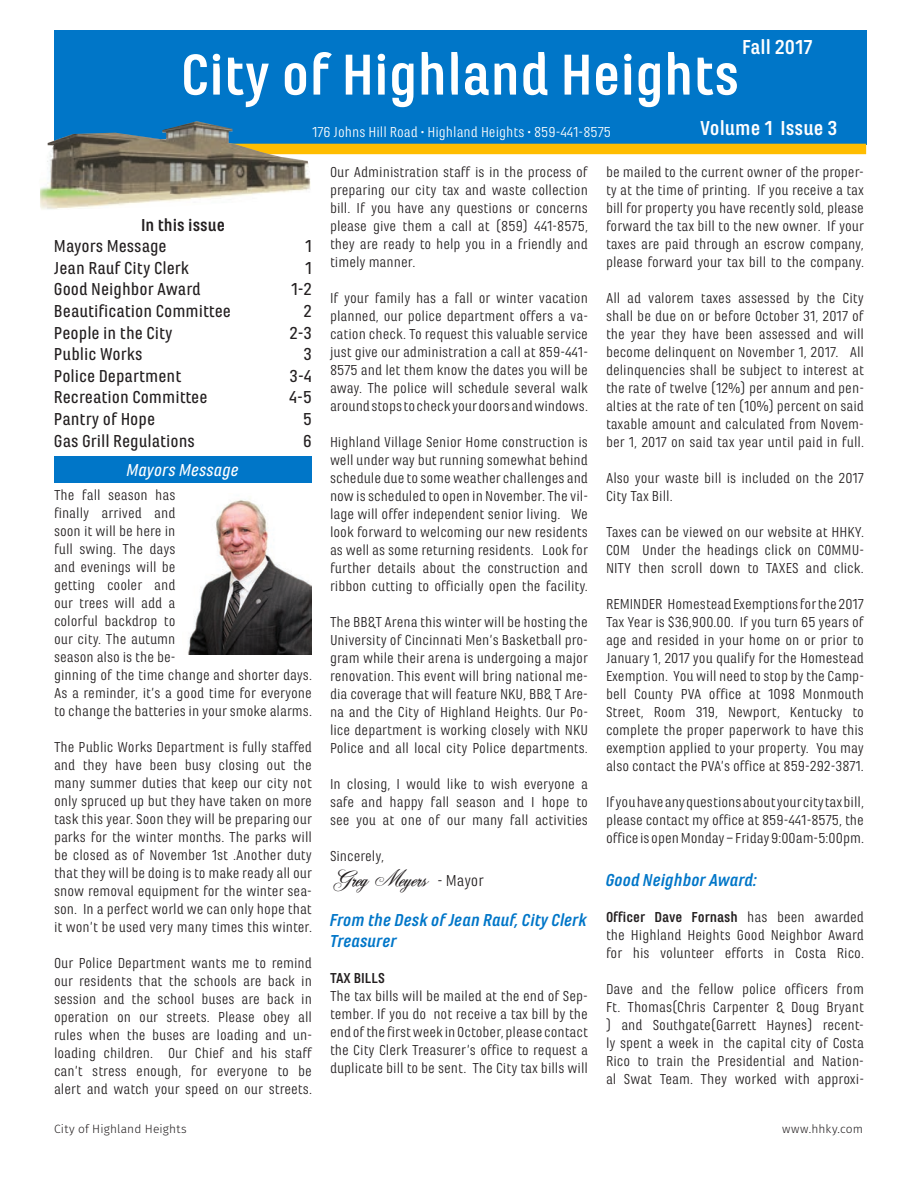
<style>
.page{position:relative;width:918px;height:1188px;background:#fff}
.page>*{position:absolute;margin:0;border:0;box-sizing:border-box;transform-origin:0 0}
.t1{font:700 60px "Marianina Wd FY";color:#fff}
.t2{font:700 21px "Marianina Wd FY";color:#fff}
.t3{font:21px "Ancestory SF";color:#231f20}
.t4{font:500 18px "Marianina Wd FY";color:#231f20}
.t5{font:italic 700 18px/21.6px "Marianina Wd FY";color:#0076c8}
.t6{font:italic 500 18px "Marianina Wd FY";color:#fff}
.t7{font:700 18px "Marianina Wd FY";color:#231f20}
.t8{font:15px/18px "Marianina Wd FY";color:#231f20;text-align:justify}
.t9{font:15px "Marianina Wd FY";color:#fff}
.t10{font:700 15px "Marianina Wd FY";color:#231f20}
.t11{font:300 12px "Fira Sans";letter-spacing:.015em;color:#231f20}
.s1{font-family:"Marianina Wd FY";font-size:16.5px}
.s2{font-weight:700}
</style>
<div class="page">
<div style="left:54px;top:30px;width:812px;height:115px;background:#0076c8"></div>
<div style="left:225px;top:144px;width:641px;height:10px;background:#ffbd00"></div>
<img style="left:40px;top:121px;width:272px;height:89px">
<div style="left:54px;top:456px;width:258px;height:27px;background:#0076c8"></div>
<img style="left:188px;top:499px;width:124px;height:155px">
<h2 class="t2" style="left:742px;top:36px;width:72px">Fall 2017</h2>
<h1 class="t1" style="left:181px;top:42px;width:560px">City of Highland Heights</h1>
<p class="t9" style="left:312px;top:123px;width:301px">176 Johns Hill Road • Highland Heights • 859-441-8575</p>
<h2 class="t2" style="left:700px;top:117px;width:139px">Volume 1 Issue 3</h2>
<p class="t7" style="left:141px;top:215px;width:85px">In this issue</p>
<p class="t4" style="left:54px;top:237px;width:114px">Mayors Message</p>
<p class="t4" style="left:305px;top:237px;width:8px">1</p>
<p class="t4" style="left:54px;top:258px;width:137px">Jean Rauf City Clerk</p>
<p class="t4" style="left:305px;top:258px;width:8px">1</p>
<p class="t4" style="left:54px;top:280px;width:148px">Good Neighbor Award</p>
<p class="t4" style="left:291px;top:280px;width:22px">1-2</p>
<p class="t4" style="left:54px;top:301px;width:179px">Beautification Committee</p>
<p class="t4" style="left:304px;top:301px;width:10px">2</p>
<p class="t4" style="left:54px;top:323px;width:120px">People in the City</p>
<p class="t4" style="left:289px;top:323px;width:24px">2-3</p>
<p class="t4" style="left:54px;top:345px;width:90px">Public Works</p>
<p class="t4" style="left:304px;top:345px;width:10px">3</p>
<p class="t4" style="left:54px;top:366px;width:129px">Police Department</p>
<p class="t4" style="left:290px;top:366px;width:24px">3-4</p>
<p class="t4" style="left:54px;top:388px;width:155px">Recreation Committee</p>
<p class="t4" style="left:289px;top:388px;width:24px">4-5</p>
<p class="t4" style="left:54px;top:409px;width:103px">Pantry of Hope</p>
<p class="t4" style="left:303px;top:409px;width:10px">5</p>
<p class="t4" style="left:54px;top:431px;width:143px">Gas Grill Regulations</p>
<p class="t4" style="left:303px;top:431px;width:10px">6</p>
<p class="t6" style="left:127px;top:460px;width:114px">Mayors Message</p>
<p class="t8" style="left:54px;top:486px;width:260px;text-align:left">The fall season has<br>finally arrived and<br>soon it will be here in<br>full swing. The days<br>and evenings will be<br>getting cooler and<br>our trees will add a<br>colorful backdrop to<br>our city. The autumn<br>season also is the be-<br>ginning of the time change and shorter days.<br>As a reminder, it’s a good time for everyone to change the batteries in your smoke alarms.</p>
<p class="t8" style="left:54px;top:738px;width:260px">The Public Works Department is fully staffed and they have been busy closing out the many summer duties that keep our city not only spruced up but they have taken on more task this year. Soon they will be preparing our parks for the winter months. The parks will be closed as of November 1st .Another duty that they will be doing is to make ready all our snow removal equipment for the winter sea&shy;son. In a perfect world we can only hope that it won’t be used very many times this winter.</p>
<p class="t8" style="left:54px;top:954px;width:260px">Our Police Department wants me to remind our residents that the schools are back in session and the school buses are back in operation on our streets. Please obey all rules when the buses are loading and un&shy;loading children. Our Chief and his staff can’t stress enough, for everyone to be alert and watch your speed on our streets.</p>
<p class="t11" style="left:54px;top:1120px;width:134px">City of Highland Heights</p>
<p class="t8" style="left:330px;top:163px;width:260px">Our Administration staff is in the process of preparing our city tax and waste collection bill. If you have any questions or concerns please give them a call at (859) 441-8575, they are ready to help you in a friendly and timely manner.</p>
<p class="t8" style="left:330px;top:289px;width:260px">If your family has a fall or winter vacation planned, our police department offers a va&shy;cation check. To request this valuable service just give our administration a call at 859-441- 8575 and let them know the dates you will be away. The police will schedule several walk around stops to check your doors and windows.</p>
<p class="t8" style="left:330px;top:433px;width:260px">Highland Village Senior Home construction is well under way but running somewhat behind schedule due to some weather challenges and now is scheduled to open in November. The vil&shy;lage will offer independent senior living. We look forward to welcoming our new residents as well as some returning residents. Look for further details about the construction and ribbon cutting to officially open the facility.</p>
<p class="t8" style="left:330px;top:613px;width:260px">The BB&amp;T Arena this winter will be hosting the University of Cincinnati Men’s Basketball pro&shy;gram while their arena is undergoing a major renovation. This event will bring national me&shy;dia coverage that will feature NKU, BB&amp; T Are&shy;na and the City of Highland Heights. Our Po&shy;lice department is working closely with NKU Police and all local city Police departments.</p>
<p class="t8" style="left:330px;top:775px;width:260px">In closing, I would like to wish everyone a safe and happy fall season and I hope to see you at one of our many fall activities</p>
<p class="t8" style="left:330px;top:847px;width:56px">Sincerely,</p>
<h2 class="t3" style="left:330px;top:866px;width:155px">Greg Meyers <span class="s1">- Mayor</span></h2>
<p class="t5" style="left:330px;top:909px;width:259px">From the Desk of Jean Rauf, City Clerk<br>Treasurer</p>
<p class="t10" style="left:330px;top:970px;width:56px">TAX BILLS</p>
<p class="t8" style="left:330px;top:987px;width:260px">The tax bills will be mailed at the end of Sep&shy;tember. If you do not receive a tax bill by the end of the first week in October, please contact the City Clerk Treasurer’s office to request a duplicate bill to be sent. The City tax bills will</p>
<p class="t8" style="left:606px;top:163px;width:260px">be mailed to the current owner of the proper&shy;ty at the time of printing. If you receive a tax bill for property you have recently sold, please forward the tax bill to the new owner. If your taxes are paid through an escrow company, please forward your tax bill to the company.</p>
<p class="t8" style="left:606px;top:289px;width:260px">All ad valorem taxes assessed by the City shall be due on or before October 31, 2017 of the year they have been assessed and will become delinquent on November 1, 2017. All delinquencies shall be subject to interest at the rate of twelve (12%) per annum and pen&shy;alties at the rate of ten (10%) percent on said taxable amount and calculated from Novem&shy;ber 1, 2017 on said tax year until paid in full.</p>
<p class="t8" style="left:606px;top:469px;width:259px">Also your waste bill is included on the 2017<br>City Tax Bill.</p>
<p class="t8" style="left:606px;top:523px;width:260px">Taxes can be viewed on our website at HHKY.<br>COM Under the headings click on COMMU-NITY then scroll down to TAXES and click.</p>
<p class="t8" style="left:606px;top:595px;width:260px">REMINDER Homestead Exemptions for the 2017<br>Tax Year is $36,900.00. If you turn 65 years of age and resided in your home on or prior to January 1, 2017 you qualify for the Homestead Exemption. You will need to stop by the Camp&shy;bell County PVA office at 1098 Monmouth Street, Room 319, Newport, Kentucky to complete the proper paperwork to have this exemption applied to your property. You may also contact the PVA’s office at 859-292-3871.</p>
<p class="t8" style="left:606px;top:793px;width:260px">If you have any questions about your city tax bill, please contact my office at 859-441-8575, the office is open Monday – Friday 9:00am-5:00pm.</p>
<p class="t5" style="left:606px;top:869px;width:153px">Good Neighbor Award:</p>
<p class="t8" style="left:606px;top:908px;width:260px"><span class="s2">Officer Dave Fornash</span> has been awarded the Highland Heights Good Neighbor Award for his volunteer efforts in Costa Rico.</p>
<p class="t8" style="left:606px;top:980px;width:260px">Dave and the fellow police officers from Ft. Thomas(Chris Carpenter &amp; Doug Bryant ) and Southgate(Garrett Haynes) recent&shy;ly spent a week in the capital city of Costa Rico to train the Presidential and Nation&shy;al Swat Team. They worked with approxi-</p>
<p class="t11" style="left:782px;top:1120px;width:83px">www.hhky.com</p>
</div>
